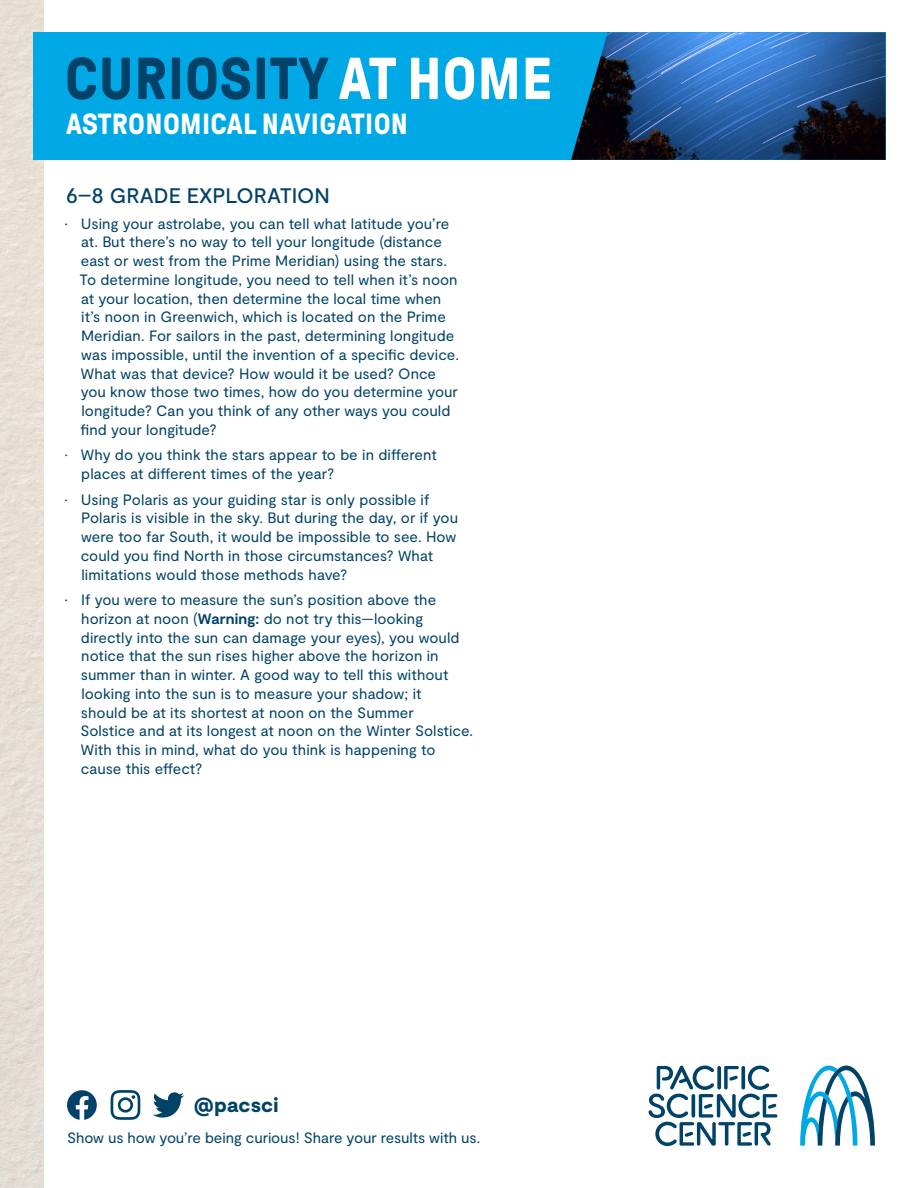
<style>
.page{position:relative;width:918px;height:1188px;background:#fff}
.page>*{position:absolute;margin:0;border:0;box-sizing:border-box;transform-origin:0 0}
.t1{font:700 59.1px "GT Pressura";letter-spacing:.01em;color:#004268}
.t2{font:700 29.1px "GT Pressura";letter-spacing:.01em;color:#fff}
.t3{font:500 21px "Moderat";color:#004268}
.t4{font:900 20.4px "Moderat";letter-spacing:.01em;color:#004268}
.t5{font:15px/18.8px "Moderat";letter-spacing:.005em;color:#004268}
.s1{color:#fff}
.s2{font-weight:700}
</style>
<div class="page">
<img style="left:0;top:0;width:44px;height:1188px">
<svg style="left:800px;top:1066px;width:75px;height:80px"></svg>
<svg style="left:648px;top:1065px;width:129px;height:81px"></svg>
<svg style="left:153px;top:1092px;width:31px;height:26px"></svg>
<svg style="left:111px;top:1090px;width:29px;height:30px"></svg>
<svg style="left:67px;top:1090px;width:30px;height:30px"></svg>
<div style="left:33px;top:32px;width:853px;height:128px;background:#00a8e5"></div>
<img style="left:571px;top:32px;width:315px;height:128px">
<h1 class="t1" style="left:65px;top:47px;width:489px">CURIOSITY <span class="s1">AT HOME</span></h1>
<h2 class="t2" style="left:66px;top:108px;width:344px">ASTRONOMICAL NAVIGATION</h2>
<h3 class="t3" style="left:66px;top:184px;width:265px">6–8 GRADE EXPLORATION</h3>
<p class="t5" style="left:80px;top:214px;width:381px;text-indent:-15px">• Using your astrolabe, you can tell what latitude you’re at. But there’s no way to tell your longitude (distance east or west from the Prime Meridian) using the stars.<br>To determine longitude, you need to tell when it’s noon at your location, then determine the local time when it’s noon in Greenwich, which is located on the Prime Meridian. For sailors in the past, determining longitude was impossible, until the invention of a specific device.<br>What was that device? How would it be used? Once you know those two times, how do you determine your longitude? Can you think of any other ways you could find your longitude?</p>
<p class="t5" style="left:81px;top:446px;width:357px;text-indent:-17px">• Why do you think the stars appear to be in different places at different times of the year?</p>
<p class="t5" style="left:81px;top:490px;width:379px;text-indent:-16px">• Using Polaris as your guiding star is only possible if Polaris is visible in the sky. But during the day, or if you were too far South, it would be impossible to see. How could you find North in those circumstances? What limitations would those methods have?</p>
<p class="t5" style="left:81px;top:591px;width:394px;text-indent:-16px">• If you were to measure the sun’s position above the horizon at noon (<span class="s2">Warning:</span> do not try this—looking directly into the sun can damage your eyes), you would notice that the sun rises higher above the horizon in summer than in winter. A good way to tell this without looking into the sun is to measure your shadow; it<br>should be at its shortest at noon on the Summer<br>Solstice and at its longest at noon on the Winter Solstice.<br>With this in mind, what do you think is happening to cause this effect?</p>
<h3 class="t4" style="left:194px;top:1093px;width:86px">@pacsci</h3>
<p class="t5" style="left:67px;top:1129px;width:415px">Show us how you’re being curious! Share your results with us.</p>
</div>
